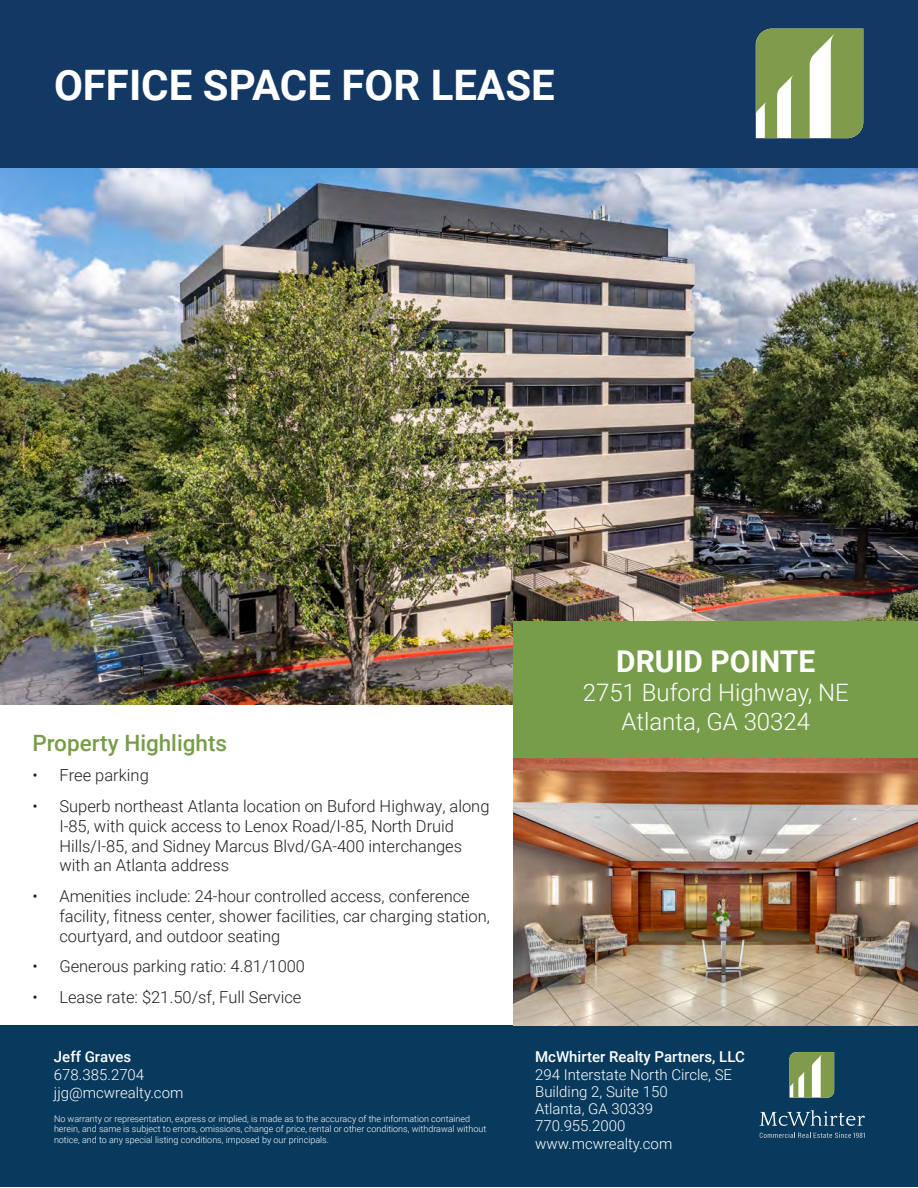
<style>
.page{position:relative;width:918px;height:1188px;background:#fff}
.page>*{position:absolute;margin:0;border:0;box-sizing:border-box;transform-origin:0 0}
.t1{font:700 42px "Roboto";color:#fff}
.t2{font:700 30px "Roboto";color:#fff}
.t3{font:300 24px "Roboto";color:#fff}
.t4{font:500 22.5px "Roboto";color:#789d4a}
.t5{font:300 16.5px/19.8px "Roboto";color:#231f20}
.t6{font:300 15px "Roboto";color:#fff}
.t7{font:500 15px "Roboto";color:#fff}
.t8{font:300 9px/10.8px "Roboto";color:#fff}
</style>
<div class="page">
<div style="left:0;top:0;width:918px;height:168px;background:#133863"></div>
<img style="left:0;top:168px;width:918px;height:537px">
<svg style="left:756px;top:29px;width:107px;height:109px;background:#9eb378"></svg>
<div style="left:0;top:1025px;width:918px;height:162px;background:#083a5e"></div>
<svg style="left:760px;top:1132px;width:105px;height:6px"></svg>
<svg style="left:790px;top:1052px;width:44px;height:46px;background:#9eb279"></svg>
<svg style="left:760px;top:1110px;width:105px;height:16px"></svg>
<div style="left:514px;top:621px;width:404px;height:137px;background:#789d4a"></div>
<img style="left:514px;top:758px;width:404px;height:267px">
<p class="t1" style="left:54px;top:56px;width:502px">OFFICE SPACE FOR LEASE</p>
<p class="t4" style="left:32px;top:727px;width:196px">Property Highlights</p>
<p class="t5" style="left:32px;top:765px;width:118px">• Free parking</p>
<p class="t5" style="left:59px;top:796px;width:432px;text-indent:-27px">• Superb northeast Atlanta location on Buford Highway, along I-85, with quick access to Lenox Road/I-85, North Druid Hills/I-85, and Sidney Marcus Blvd/GA-400 interchanges with an Atlanta address</p>
<p class="t5" style="left:59px;top:886px;width:432px;text-indent:-27px">• Amenities include: 24-hour controlled access, conference facility, fitness center, shower facilities, car charging station, courtyard, and outdoor seating</p>
<p class="t5" style="left:32px;top:956px;width:274px">• Generous parking ratio: 4.81/1000</p>
<p class="t5" style="left:32px;top:986px;width:271px">• Lease rate: $21.50/sf, Full Service</p>
<p class="t2" style="left:616px;top:640px;width:201px">DRUID POINTE</p>
<p class="t3" style="left:583px;top:675px;width:268px">2751 Buford Highway, NE</p>
<p class="t3" style="left:622px;top:704px;width:190px">Atlanta, GA 30324</p>
<p class="t7" style="left:54px;top:1046px;width:79px">Jeff Graves</p>
<p class="t6" style="left:54px;top:1064px;width:92px">678.385.2704</p>
<p class="t6" style="left:54px;top:1082px;width:131px">jjg@mcwrealty.com</p>
<p class="t8" style="left:54px;top:1113px;width:434px">No warranty or representation, express or implied, is made as to the accuracy of the information contained herein, and same is subject to errors, omissions, change of price, rental or other conditions, withdrawal without notice, and to any special listing conditions, imposed by our principals.</p>
<p class="t7" style="left:535px;top:1046px;width:211px">McWhirter Realty Partners, LLC</p>
<p class="t6" style="left:535px;top:1064px;width:199px">294 Interstate North Circle, SE</p>
<p class="t6" style="left:535px;top:1081px;width:134px">Building 2, Suite 150</p>
<p class="t6" style="left:535px;top:1098px;width:119px">Atlanta, GA 30339</p>
<p class="t6" style="left:535px;top:1115px;width:92px">770.955.2000</p>
<p class="t6" style="left:535px;top:1133px;width:139px">www.mcwrealty.com</p>
</div>
